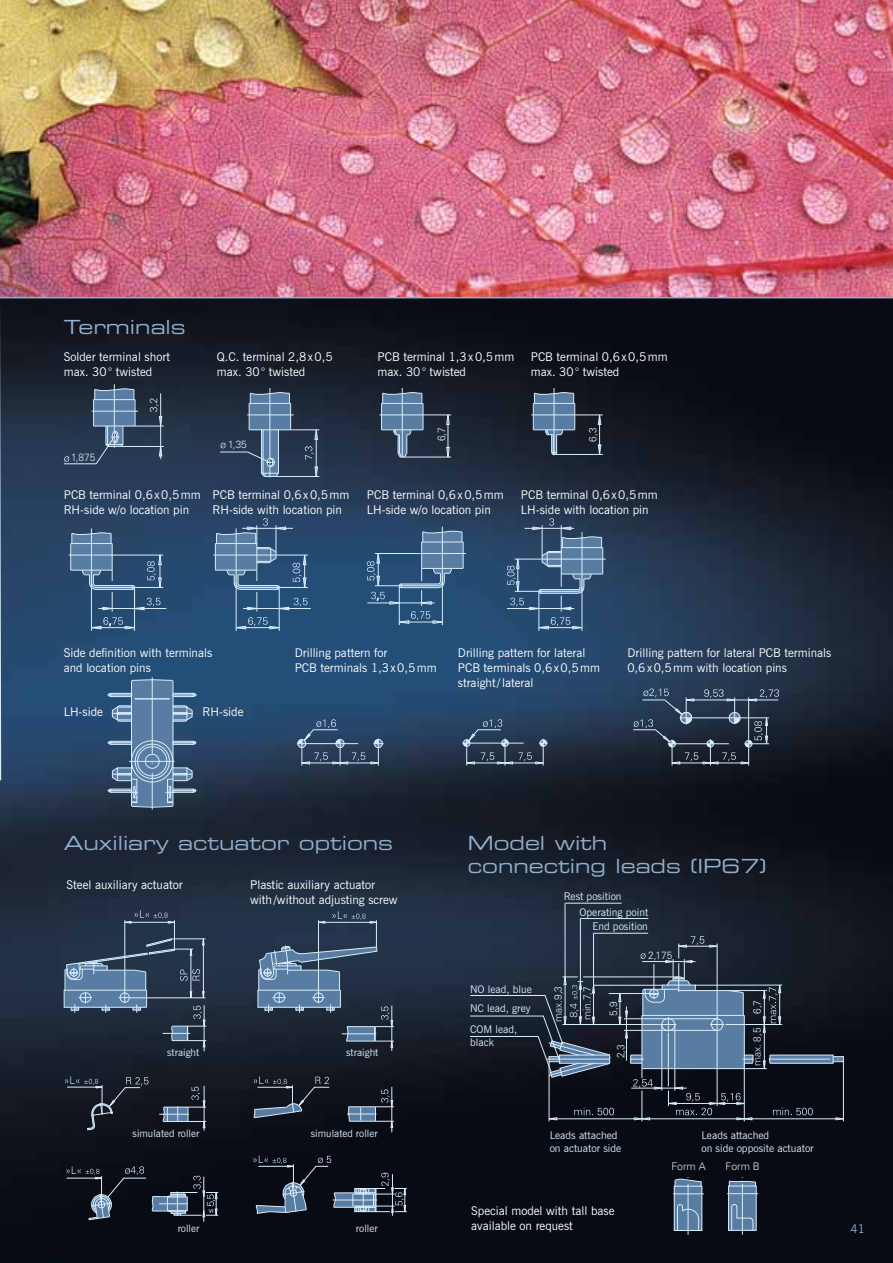
<style>
.page{position:relative;width:893px;height:1263px;background:#fff}
.page>*{position:absolute;margin:0;border:0;box-sizing:border-box;transform-origin:0 0}
.t1{font:19.5px/22.5px "Eurostile Extended Two";color:#90afce}
.t2{font:12px/15px "News Gothic BT";color:#fff}
.t3{font:12px "News Gothic BT";color:#90afce}
.t4{font:10.5px/12.6px "News Gothic BT";color:#d8edfa}
.t5{font:300 10.5px "Univers";color:#daeefa;scale:.96 1}
.t6{font:300 10.5px "Univers";color:#d8edfa}
.t7{font:10.2px "News Gothic BT";color:#d8edfa}
.t8{font:7.2px "Arial";color:#d8edfa}
</style>
<div class="page">
<img style="left:0;top:298px;width:893px;height:965px">
<img style="left:0;top:0;width:893px;height:297px">
<hr style="left:152px;top:677px;width:1px;height:77px;background:#d8edfa">
<hr style="left:152px;top:773px;width:1px;height:36px;background:#d8edfa">
<svg style="left:107px;top:679px;width:90px;height:129px;background:#597898"></svg>
<hr style="left:92px;top:411px;width:46px;height:1px;background:#d8edfa">
<hr style="left:114px;top:384px;width:1px;height:42px;background:#d8edfa">
<hr style="left:64px;top:463px;width:32px;height:1px;background:#d8edfa">
<svg style="left:64px;top:456px;width:5px;height:6px"></svg>
<svg style="left:93px;top:388px;width:71px;height:77px;background:#475d76"></svg>
<hr style="left:270px;top:388px;width:1px;height:42px;background:#d8edfa">
<svg style="left:220px;top:392px;width:99px;height:90px;background:#3d516a"></svg>
<hr style="left:379px;top:414px;width:47px;height:1px;background:#d8edfa">
<hr style="left:402px;top:388px;width:1px;height:42px;background:#d8edfa">
<svg style="left:381px;top:392px;width:70px;height:71px;background:#43556d"></svg>
<hr style="left:531px;top:414px;width:47px;height:1px;background:#d8edfa">
<hr style="left:554px;top:388px;width:1px;height:42px;background:#d8edfa">
<svg style="left:533px;top:392px;width:70px;height:68px;background:#3e4e61"></svg>
<hr style="left:69px;top:555px;width:46px;height:1px;background:#d8edfa">
<hr style="left:91px;top:528px;width:1px;height:42px;background:#d8edfa">
<hr style="left:134px;top:589px;width:1px;height:42px;background:#d8edfa">
<hr style="left:91px;top:583px;width:1px;height:48px;background:#d8edfa">
<hr style="left:98px;top:608px;width:68px;height:1px;background:#d8edfa">
<svg style="left:70px;top:532px;width:93px;height:98px;background:#416285"></svg>
<hr style="left:213px;top:555px;width:62px;height:1px;background:#d8edfa">
<hr style="left:236px;top:583px;width:1px;height:48px;background:#d8edfa">
<hr style="left:279px;top:589px;width:1px;height:42px;background:#d8edfa">
<hr style="left:243px;top:608px;width:68px;height:1px;background:#d8edfa">
<svg style="left:215px;top:518px;width:93px;height:112px;background:#416489"></svg>
<hr style="left:543px;top:559px;width:63px;height:1px;background:#d8edfa">
<hr style="left:582px;top:587px;width:1px;height:44px;background:#d8edfa">
<hr style="left:538px;top:593px;width:1px;height:38px;background:#d8edfa">
<svg style="left:507px;top:518px;width:96px;height:112px;background:#415f7f"></svg>
<hr style="left:420px;top:553px;width:46px;height:1px;background:#d8edfa">
<hr style="left:442px;top:527px;width:1px;height:41px;background:#d8edfa">
<hr style="left:442px;top:581px;width:1px;height:44px;background:#d8edfa">
<hr style="left:399px;top:587px;width:1px;height:38px;background:#d8edfa">
<svg style="left:367px;top:530px;width:97px;height:94px;background:#3f648a"></svg>
<svg style="left:296px;top:719px;width:88px;height:46px;background:#3c5472"></svg>
<svg style="left:461px;top:719px;width:87px;height:46px;background:#384b61"></svg>
<svg style="left:632px;top:688px;width:147px;height:77px;background:#313e50"></svg>
<hr style="left:565px;top:903px;width:57px;height:1px;background:#d8edfa">
<hr style="left:580px;top:918px;width:68px;height:1px;background:#d8edfa">
<hr style="left:580px;top:919px;width:1px;height:62px;background:#d8edfa">
<hr style="left:565px;top:903px;width:1px;height:74px;background:#d8edfa">
<hr style="left:593px;top:933px;width:1px;height:90px;background:#d8edfa">
<svg style="left:470px;top:936px;width:374px;height:185px;background:#283241"></svg>
<hr style="left:593px;top:933px;width:55px;height:1px;background:#d8edfa">
<div style="left:729px;top:1186px;width:27px;height:44px;background:#597ca3"></div>
<div style="left:728px;top:1185px;width:29px;height:46px;border:1px solid #d8edfa"></div>
<hr style="left:727px;top:1193px;width:31px;height:1px;background:#d8edfa">
<svg style="left:728px;top:1177px;width:28px;height:9px"></svg>
<hr style="left:742px;top:1184px;width:1px;height:51px;background:#d8edfa">
<svg style="left:731px;top:1204px;width:23px;height:27px"></svg>
<div style="left:674px;top:1186px;width:28px;height:44px;background:#597ca3"></div>
<div style="left:674px;top:1186px;width:28px;height:45px;border:1px solid #d8edfa"></div>
<hr style="left:673px;top:1193px;width:31px;height:1px;background:#d8edfa">
<svg style="left:674px;top:1177px;width:28px;height:9px"></svg>
<hr style="left:688px;top:1184px;width:1px;height:51px;background:#d8edfa">
<svg style="left:677px;top:1204px;width:22px;height:27px"></svg>
<hr style="left:174px;top:920px;width:1px;height:30px;background:#d8edfa">
<hr style="left:124px;top:920px;width:1px;height:72px;background:#d8edfa">
<hr style="left:204px;top:1005px;width:1px;height:46px;background:#d8edfa">
<hr style="left:203px;top:1176px;width:1px;height:46px;background:#d8edfa">
<hr style="left:391px;top:1005px;width:1px;height:46px;background:#d8edfa">
<svg style="left:119px;top:910px;width:61px;height:14px"></svg>
<svg style="left:64px;top:933px;width:142px;height:114px;background:#3b4d63"></svg>
<svg style="left:66px;top:1166px;width:152px;height:54px;background:#222935"></svg>
<svg style="left:257px;top:911px;width:137px;height:137px;background:#394b62"></svg>
<svg style="left:253px;top:1155px;width:154px;height:62px;background:#262e3a"></svg>
<hr style="left:204px;top:1086px;width:1px;height:44px;background:#d8edfa">
<hr style="left:159px;top:1114px;width:30px;height:1px;background:#d8edfa">
<svg style="left:163px;top:1087px;width:43px;height:41px;background:#36404e"></svg>
<svg style="left:65px;top:1076px;width:84px;height:54px;background:#20262f"></svg>
<hr style="left:391px;top:1087px;width:1px;height:45px;background:#d8edfa">
<svg style="left:347px;top:1089px;width:47px;height:39px;background:#333d4c"></svg>
<svg style="left:253px;top:1076px;width:77px;height:42px;background:#272e3a"></svg>
<hr style="left:0;top:297px;width:893px;height:1px;background:#90afce">
<h1 class="t1" style="left:64px;top:318px;width:124px">Terminals</h1>
<p class="t2" style="left:64px;top:350px;width:108px">Solder terminal short max. 30 ° twisted</p>
<p class="t2" style="left:217px;top:350px;width:117px">Q.C. terminal 2,8 x 0,5 max. 30 ° twisted</p>
<p class="t2" style="left:378px;top:350px;width:138px">PCB terminal 1,3 x 0,5 mm max. 30 ° twisted</p>
<p class="t2" style="left:531px;top:350px;width:138px">PCB terminal 0,6 x 0,5 mm max. 30 ° twisted</p>
<p class="t5" style="left:71px;top:454px;width:27px">1,875</p>
<p class="t5" style="left:228px;top:441px;width:21px">1,35</p>
<p class="t5" style="left:437px;top:441px;width:16px;rotate:-90deg">6,7</p>
<p class="t5" style="left:589px;top:442px;width:16px;rotate:-90deg">6,3</p>
<p class="t2" style="left:64px;top:488px;width:138px">PCB terminal 0,6 x 0,5 mm<br>RH-side w/o location pin</p>
<p class="t2" style="left:213px;top:488px;width:138px">PCB terminal 0,6 x 0,5 mm<br>RH-side with location pin</p>
<p class="t2" style="left:367px;top:488px;width:138px">PCB terminal 0,6 x 0,5 mm<br>LH-side w/o location pin</p>
<p class="t2" style="left:521px;top:488px;width:138px">PCB terminal 0,6 x 0,5 mm<br>LH-side with location pin</p>
<p class="t2" style="left:64px;top:646px;width:150px">Side definition with terminals and location pins</p>
<p class="t2" style="left:203px;top:705px;width:42px">RH-side</p>
<p class="t2" style="left:64px;top:705px;width:41px">LH-side</p>
<p class="t2" style="left:295px;top:646px;width:144px">Drilling pattern for<br>PCB terminals 1,3 x 0,5 mm</p>
<p class="t2" style="left:458px;top:646px;width:144px">Drilling pattern for lateral<br>PCB terminals 0,6 x 0,5 mm straight / lateral</p>
<p class="t2" style="left:627px;top:646px;width:206px">Drilling pattern for lateral PCB terminals<br>0,6 x 0,5 mm with location pins</p>
<h1 class="t1" style="left:64px;top:834px;width:331px">Auxiliary actuator options</h1>
<p class="t2" style="left:250px;top:879px;width:149px">Plastic auxiliary actuator with /without adjusting screw</p>
<p class="t2" style="left:67px;top:879px;width:118px">Steel auxiliary actuator</p>
<h1 class="t1" style="left:468px;top:834px;width:300px">Model with<br>connecting leads (IP67)</h1>
<p class="t4" style="left:564px;top:891px;width:59px">Rest position</p>
<p class="t4" style="left:580px;top:906px;width:70px">Operating point</p>
<p class="t4" style="left:592px;top:921px;width:57px">End position</p>
<p class="t5" style="left:648px;top:951px;width:27px">2,175</p>
<p class="t7" style="left:167px;top:1048px;width:34px">straight</p>
<p class="t7" style="left:346px;top:1048px;width:34px">straight</p>
<p class="t4" style="left:470px;top:984px;width:63px">NO lead, blue</p>
<p class="t4" style="left:470px;top:999px;width:62px;line-height:21.1px">NC lead, grey<br>COM lead,</p>
<p class="t4" style="left:470px;top:1037px;width:25px">black</p>
<p class="t5" style="left:554px;top:1022px;width:39px;rotate:-90deg">max.9,3</p>
<p class="t5" style="left:583px;top:1020px;width:37px;rotate:-90deg">min.7,7</p>
<p class="t5" style="left:610px;top:1016px;width:16px;rotate:-90deg">5,9</p>
<p class="t5" style="left:617px;top:1058px;width:16px;rotate:-90deg">2,3</p>
<p class="t5" style="left:753px;top:1014px;width:16px;rotate:-90deg">6,7</p>
<p class="t5" style="left:753px;top:1066px;width:42px;rotate:-90deg">max. 8,5</p>
<p class="t7" style="left:133px;top:1130px;width:68px">simulated roller</p>
<p class="t7" style="left:311px;top:1130px;width:68px">simulated roller</p>
<p class="t4" style="left:550px;top:1130px;width:73px">Leads attached on actuator side</p>
<p class="t4" style="left:701px;top:1130px;width:114px">Leads attached<br>on side opposite actuator</p>
<p class="t6" style="left:671px;top:1162px;width:36px">Form A</p>
<p class="t6" style="left:725px;top:1163px;width:36px">Form B</p>
<p class="t8" style="left:207px;top:1212px;width:5px;rotate:-90deg">≤</p>
<p class="t7" style="left:178px;top:1224px;width:23px">roller</p>
<p class="t7" style="left:356px;top:1224px;width:23px">roller</p>
<p class="t2" style="left:471px;top:1204px;width:145px">Special model with tall base available on request</p>
<p class="t3" style="left:850px;top:1224px;width:16px">41</p>
</div>
